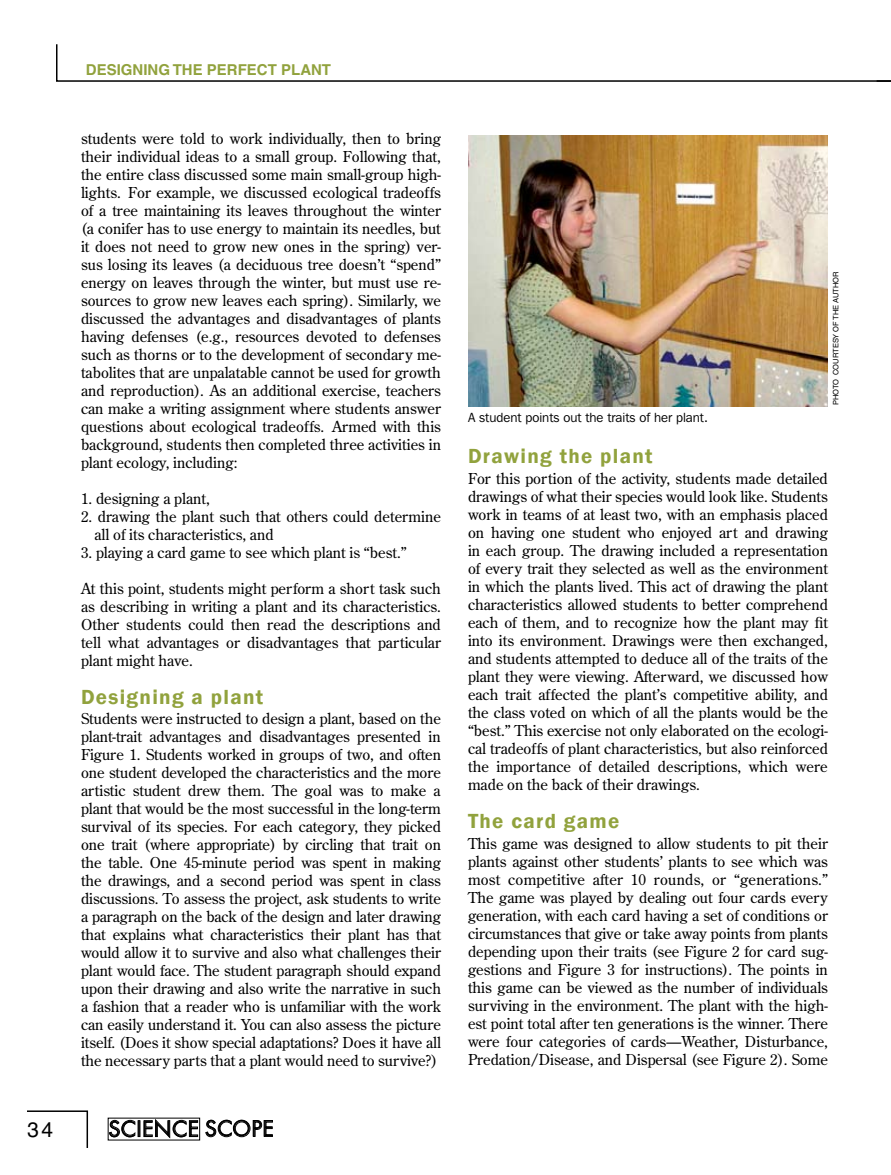
<style>
.page{position:relative;width:891px;height:1175px;background:#fff}
.page>*{position:absolute;margin:0;border:0;box-sizing:border-box;transform-origin:0 0}
.t1{font:23.85px "Futura T";color:#000}
.t2{font:600 21px "Franklin Gothic";letter-spacing:.06em;color:#91a23d}
.t3{font:21px "Helvetica LT Std";color:#000}
.t4{font:15px/18px "Century Old Style Std";color:#000;text-align:justify}
.t5{font:700 15px "Helvetica LT Std";color:#91a23d}
.t6{font:13.2px "Franklin Gothic IT Cby BT";color:#000}
.t7{font:7.5px "Helvetica LT Std";color:#000}
</style>
<div class="page">
<svg style="left:56px;top:44px;width:835px;height:38px"></svg>
<svg style="left:27px;top:1110px;width:62px;height:38px"></svg>
<svg style="left:113px;top:1137px;width:85px;height:1px"></svg>
<svg style="left:110px;top:1119px;width:88px;height:18px"></svg>
<svg style="left:206px;top:1120px;width:67px;height:16px"></svg>
<img style="left:468px;top:135px;width:360px;height:271px">
<p class="t5" style="left:86px;top:60px;width:247px">DESIGNING THE PERFECT PLANT</p>
<p class="t4" style="left:81px;top:129px;width:362px">students were told to work individually, then to bring their individual ideas to a small group. Following that, the entire class discussed some main small-group high&shy;lights. For example, we discussed ecological tradeoffs of a tree maintaining its leaves throughout the winter (a conifer has to use energy to maintain its needles, but it does not need to grow new ones in the spring) ver&shy;sus losing its leaves (a deciduous tree doesn’t “spend” energy on leaves through the winter, but must use re&shy;sources to grow new leaves each spring). Similarly, we discussed the advantages and disadvantages of plants having defenses (e.g., resources devoted to defenses such as thorns or to the development of secondary me&shy;tabolites that are unpalatable cannot be used for growth and reproduction). As an additional exercise, teachers can make a writing assignment where students answer questions about ecological tradeoffs. Armed with this background, students then completed three activities in plant ecology, including:</p>
<p class="t4" style="left:81px;top:489px;width:130px">1. designing a plant,</p>
<p class="t4" style="left:94px;top:507px;width:348px;text-indent:-14px">2. drawing the plant such that others could determine all of its characteristics, and</p>
<p class="t4" style="left:81px;top:543px;width:327px">3. playing a card game to see which plant is “best.”</p>
<p class="t4" style="left:81px;top:579px;width:362px">At this point, students might perform a short task such as describing in writing a plant and its characteristics.<br>Other students could then read the descriptions and tell what advantages or disadvantages that particular plant might have.</p>
<h2 class="t2" style="left:81px;top:683px;width:184px">Designing a plant</h2>
<p class="t4" style="left:81px;top:709px;width:362px">Students were instructed to design a plant, based on the plant-trait advantages and disadvantages presented in Figure 1. Students worked in groups of two, and often one student developed the characteristics and the more artistic student drew them. The goal was to make a plant that would be the most successful in the long-term survival of its species. For each category, they picked one trait (where appropriate) by circling that trait on the table. One 45-minute period was spent in making the drawings, and a second period was spent in class discussions. To assess the project, ask students to write a paragraph on the back of the design and later drawing that explains what characteristics their plant has that would allow it to survive and also what challenges their plant would face. The student paragraph should expand upon their drawing and also write the narrative in such a fashion that a reader who is unfamiliar with the work can easily understand it. You can also assess the picture itself. (Does it show special adaptations? Does it have all the necessary parts that a plant would need to survive?)</p>
<h2 class="t3" style="left:27px;top:1117px;width:28px">34</h2>
<h1 class="t1" style="left:108px;top:1114px;width:167px">SCIENCE SCOPE</h1>
<p class="t6" style="left:468px;top:409px;width:241px">A student points out the traits of her plant.</p>
<p class="t7" style="left:832px;top:405px;width:135px;rotate:-90deg">photo courtesy of the author</p>
<h2 class="t2" style="left:468px;top:443px;width:186px">Drawing the plant</h2>
<p class="t4" style="left:468px;top:469px;width:362px">For this portion of the activity, students made detailed drawings of what their species would look like. Students work in teams of at least two, with an emphasis placed on having one student who enjoyed art and drawing in each group. The drawing included a representation of every trait they selected as well as the environment in which the plants lived. This act of drawing the plant characteristics allowed students to better comprehend each of them, and to recognize how the plant may fit into its environment. Drawings were then exchanged, and students attempted to deduce all of the traits of the plant they were viewing. Afterward, we discussed how each trait affected the plant’s competitive ability, and the class voted on which of all the plants would be the “best.” This exercise not only elaborated on the ecologi&shy;cal tradeoffs of plant characteristics, but also reinforced the importance of detailed descriptions, which were made on the back of their drawings.</p>
<h2 class="t2" style="left:468px;top:808px;width:153px">The card game</h2>
<p class="t4" style="left:468px;top:834px;width:362px">This game was designed to allow students to pit their plants against other students’ plants to see which was most competitive after 10 rounds, or “generations.” The game was played by dealing out four cards every generation, with each card having a set of conditions or circumstances that give or take away points from plants depending upon their traits (see Figure 2 for card sug&shy;gestions and Figure 3 for instructions). The points in this game can be viewed as the number of individuals surviving in the environment. The plant with the high&shy;est point total after ten generations is the winner. There were four categories of cards—Weather, Disturbance, Predation/Disease, and Dispersal (see Figure 2). Some</p>
</div>
